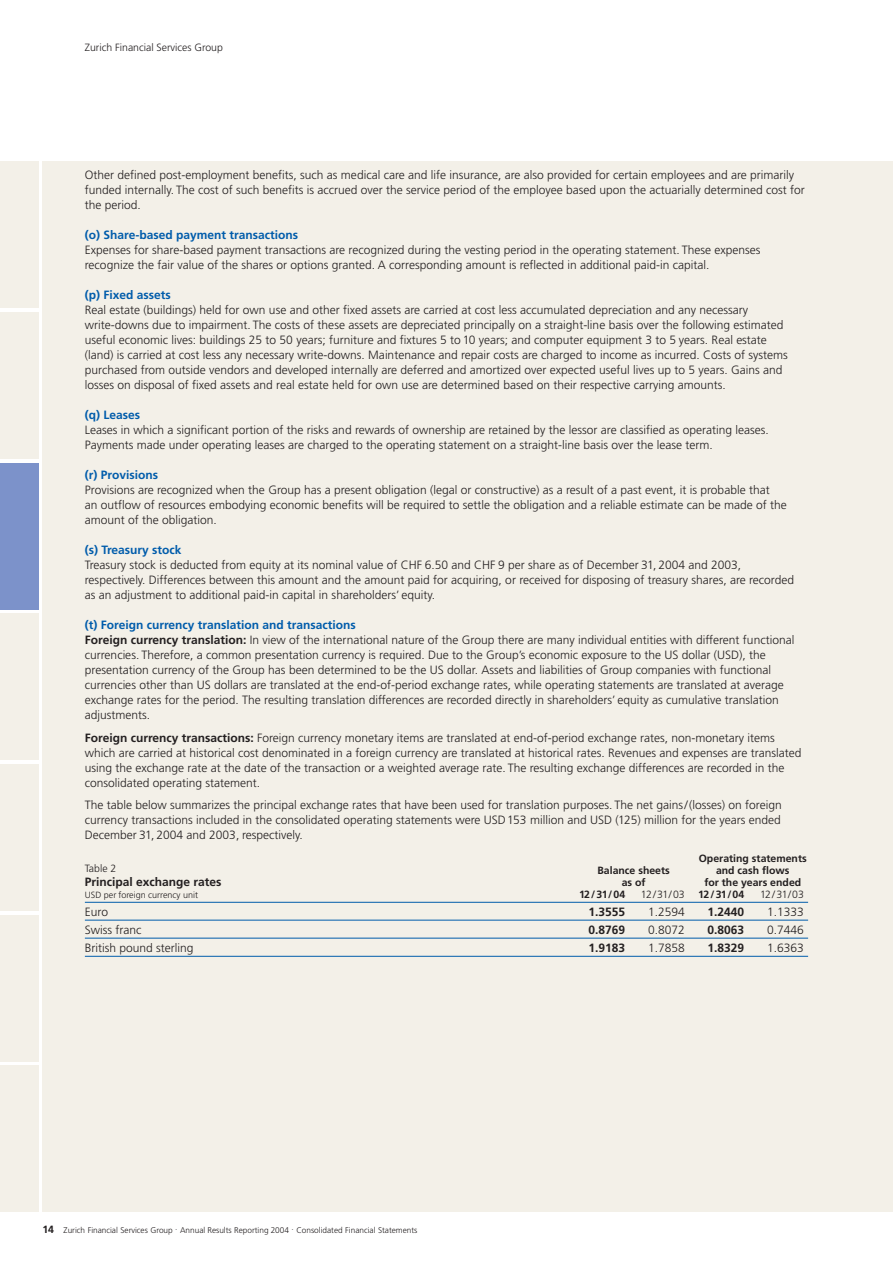
<style>
.page{position:relative;width:893px;height:1263px;background:#fff}
.page>*{position:absolute;margin:0;border:0;box-sizing:border-box;transform-origin:0 0}
.t1{font:300 12px/15px "Frutiger";color:#231f20}
.t2{font:700 12px "Frutiger";color:#005cab}
.t3{font:700 12px "Frutiger";color:#231f20}
.t4{font:700 10.5px "Frutiger";color:#231f20}
.t5{font:300 10.5px "Frutiger";color:#231f20}
.t6{font:300 9px "Frutiger";color:#231f20}
.t7{font:300 8.25px "Frutiger";color:#231f20}
.s1{font-weight:700;color:#005cab}
.s2{font-weight:700}
.s3{font-weight:700;font-size:10.5px}
</style>
<div class="page">
<div style="left:42px;top:162px;width:850px;height:1050px;background:#f3f0e8"></div>
<hr style="left:85px;top:902px;width:723px;height:1px;background:#005cab">
<hr style="left:85px;top:920px;width:723px;height:1px;background:#005cab">
<hr style="left:85px;top:938px;width:723px;height:1px;background:#005cab">
<hr style="left:85px;top:956px;width:723px;height:1px;background:#005cab">
<div style="left:0;top:162px;width:38px;height:146px;background:#f3f0e8"></div>
<div style="left:0;top:312px;width:38px;height:147px;background:#f3f0e8"></div>
<div style="left:0;top:463px;width:38px;height:146px;background:#7c92ca"></div>
<div style="left:0;top:614px;width:38px;height:146px;background:#f3f0e8"></div>
<div style="left:0;top:764px;width:38px;height:147px;background:#f3f0e8"></div>
<div style="left:0;top:915px;width:38px;height:146px;background:#f3f0e8"></div>
<div style="left:0;top:1066px;width:38px;height:146px;background:#f3f0e8"></div>
<p class="t5" style="left:85px;top:43px;width:140px">Zurich Financial Services Group</p>
<p class="t1" style="left:85px;top:168px;width:721px">Other defined post-employment benefits, such as medical care and life insurance, are also provided for certain employees and are primarily funded internally. The cost of such benefits is accrued over the service period of the employee based upon the actuarially determined cost for the period.</p>
<p class="t2" style="left:85px;top:230px;width:215px">(o) Share-based payment transactions</p>
<p class="t1" style="left:85px;top:243px;width:677px">Expenses for share-based payment transactions are recognized during the vesting period in the operating statement. These expenses recognize the fair value of the shares or options granted. A corresponding amount is reflected in additional paid-in capital.</p>
<p class="t2" style="left:85px;top:290px;width:87px">(p) Fixed assets</p>
<p class="t1" style="left:85px;top:303px;width:704px">Real estate (buildings) held for own use and other fixed assets are carried at cost less accumulated depreciation and any necessary write-downs due to impairment. The costs of these assets are depreciated principally on a straight-line basis over the following estimated useful economic lives: buildings 25 to 50 years; furniture and fixtures 5 to 10 years; and computer equipment 3 to 5 years. Real estate (land) is carried at cost less any necessary write-downs. Maintenance and repair costs are charged to income as incurred. Costs of systems purchased from outside vendors and developed internally are deferred and amortized over expected useful lives up to 5 years. Gains and losses on disposal of fixed assets and real estate held for own use are determined based on their respective carrying amounts.</p>
<p class="t2" style="left:85px;top:410px;width:57px">(q) Leases</p>
<p class="t1" style="left:85px;top:423px;width:685px">Leases in which a significant portion of the risks and rewards of ownership are retained by the lessor are classified as operating leases.<br>Payments made under operating leases are charged to the operating statement on a straight-line basis over the lease term.</p>
<p class="t2" style="left:85px;top:470px;width:75px">(r) Provisions</p>
<p class="t1" style="left:85px;top:483px;width:703px">Provisions are recognized when the Group has a present obligation (legal or constructive) as a result of a past event, it is probable that<br>an outflow of resources embodying economic benefits will be required to settle the obligation and a reliable estimate can be made of the amount of the obligation.</p>
<p class="t2" style="left:85px;top:545px;width:98px">(s) Treasury stock</p>
<p class="t1" style="left:85px;top:558px;width:710px">Treasury stock is deducted from equity at its nominal value of CHF 6.50 and CHF 9 per share as of December 31, 2004 and 2003, respectively. Differences between this amount and the amount paid for acquiring, or received for disposing of treasury shares, are recorded as an adjustment to additional paid-in capital in shareholders’ equity.</p>
<p class="t1" style="left:85px;top:618px;width:711px"><span class="s1">(t) Foreign currency translation and transactions<br></span><span class="s2">Foreign currency translation:</span> In view of the international nature of the Group there are many individual entities with different functional currencies. Therefore, a common presentation currency is required. Due to the Group’s economic exposure to the US dollar (USD), the presentation currency of the Group has been determined to be the US dollar. Assets and liabilities of Group companies with functional currencies other than US dollars are translated at the end-of-period exchange rates, while operating statements are translated at average exchange rates for the period. The resulting translation differences are recorded directly in shareholders’ equity as cumulative translation adjustments.</p>
<p class="t1" style="left:85px;top:731px;width:718px"><span class="s2">Foreign currency transactions:</span> Foreign currency monetary items are translated at end-of-period exchange rates, non-monetary items which are carried at historical cost denominated in a foreign currency are translated at historical rates. Revenues and expenses are translated using the exchange rate at the date of the transaction or a weighted average rate. The resulting exchange differences are recorded in the consolidated operating statement.</p>
<p class="t1" style="left:85px;top:798px;width:698px;text-align:justify">The table below summarizes the principal exchange rates that have been used for translation purposes. The net gains/(losses) on foreign currency transactions included in the consolidated operating statements were USD153 million and USD (125) million for the years ended December 31, 2004 and 2003, respectively.</p>
<p class="t4" style="left:698px;top:854px;width:109px">Operating statements</p>
<p class="t5" style="left:85px;top:864px;width:33px">Table 2</p>
<p class="t4" style="left:597px;top:866px;width:74px">Balance sheets</p>
<p class="t4" style="left:716px;top:866px;width:75px">and cash flows</p>
<p class="t3" style="left:85px;top:877px;width:138px">Principal exchange rates</p>
<p class="t4" style="left:621px;top:878px;width:25px">as of</p>
<p class="t4" style="left:704px;top:878px;width:98px">for the years ended</p>
<p class="t6" style="left:85px;top:891px;width:115px">USD per foreign currency unit</p>
<p class="t4" style="left:579px;top:890px;width:48px">12/31/04</p>
<p class="t5" style="left:641px;top:890px;width:45px">12/31/03</p>
<p class="t4" style="left:698px;top:890px;width:48px">12/31/04</p>
<p class="t5" style="left:760px;top:890px;width:45px">12/31/03</p>
<p class="t1" style="left:85px;top:905px;width:25px">Euro</p>
<p class="t3" style="left:588px;top:907px;width:38px">1.3555</p>
<p class="t1" style="left:648px;top:905px;width:38px">1.2594</p>
<p class="t3" style="left:707px;top:907px;width:38px">1.2440</p>
<p class="t1" style="left:767px;top:905px;width:38px">1.1333</p>
<p class="t1" style="left:85px;top:923px;width:58px">Swiss franc</p>
<p class="t3" style="left:588px;top:925px;width:38px">0.8769</p>
<p class="t1" style="left:648px;top:923px;width:38px">0.8072</p>
<p class="t3" style="left:707px;top:925px;width:38px">0.8063</p>
<p class="t1" style="left:767px;top:923px;width:38px">0.7446</p>
<p class="t1" style="left:85px;top:941px;width:110px">British pound sterling</p>
<p class="t3" style="left:588px;top:943px;width:38px">1.9183</p>
<p class="t1" style="left:648px;top:941px;width:38px">1.7858</p>
<p class="t3" style="left:707px;top:943px;width:38px">1.8329</p>
<p class="t1" style="left:767px;top:941px;width:38px">1.6363</p>
<p class="t7" style="left:42px;top:1227px;width:376px"><span class="s3">14</span> Zurich Financial Services Group . Annual Results Reporting 2004 . Consolidated Financial Statements</p>
</div>
